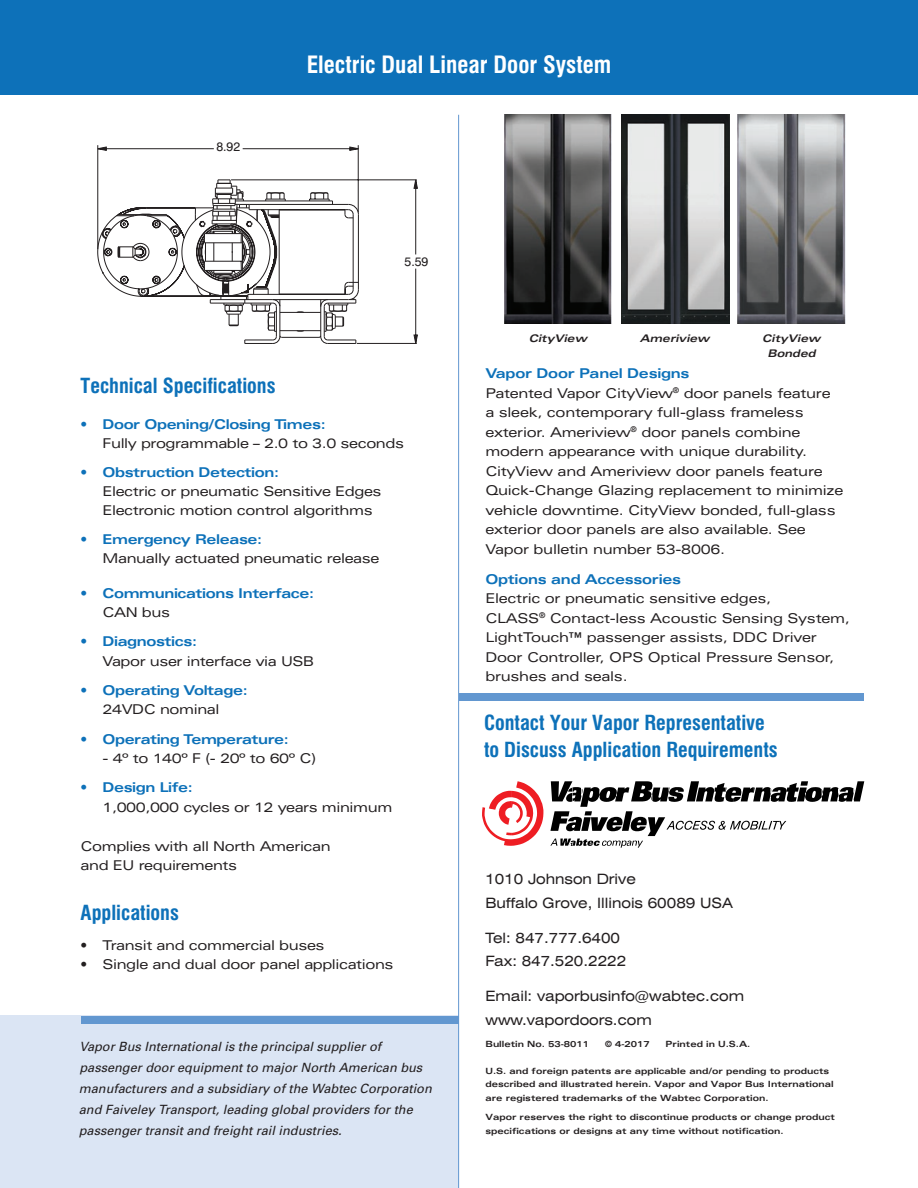
<style>
.page{position:relative;width:918px;height:1188px;background:#fff}
.page>*{position:absolute;margin:0;border:0;box-sizing:border-box;transform-origin:0 0}
.t1{font:700 condensed 23.25px "Swiss 721 BT";color:#fff}
.t2{font:italic 900 expanded 22.5px "Univers";color:#fff}
.SH_BLUE{font:700 condensed 20.25px "Swiss 721 BT";color:#0d71b9}
.intro_text{font:expanded 14.25px "Swiss 721 BT";color:#231f20}
.t3{font:expanded 13.5px/19.5px "Univers";letter-spacing:-.02em;color:#231f20}
.t4{font:700 expanded 13.5px/19.5px "Univers";letter-spacing:-.03em;color:#0d71b9;text-align:center}
.t5{font:italic 12.75px/21px "Univers";color:#231f20}
.t6{font:12.45px "Swiss 721 BT";color:#231f20}
.consult_with{font:italic 700 expanded 10.5px/15px "Univers";color:#231f20;text-align:center}
.lg{font:700 expanded 8.55px/13.5px "Univers";color:#231f20}
.s1{font-weight:400}
.s2{color:#0d71b9}
.s3{font-weight:700;color:#0d71b9}
.s4{font-weight:400;color:#231f20}
</style>
<div class="page">
<svg style="left:99px;top:147px;width:115px;height:4px"></svg>
<svg style="left:242px;top:147px;width:116px;height:4px"></svg>
<hr style="left:98px;top:145px;width:1px;height:104px;background:#231f20">
<svg style="left:98px;top:180px;width:261px;height:164px"></svg>
<hr style="left:358px;top:145px;width:1px;height:67px;background:#231f20">
<hr style="left:231px;top:180px;width:186px;height:1px;background:#231f20">
<svg style="left:414px;top:179px;width:4px;height:76px"></svg>
<hr style="left:357px;top:343px;width:60px;height:1px;background:#231f20">
<svg style="left:414px;top:268px;width:4px;height:76px"></svg>
<svg style="left:482px;top:781px;width:61px;height:65px"></svg>
<svg style="left:550px;top:781px;width:314px;height:67px"></svg>
<div style="left:0;top:0;width:918px;height:94px;background:#0d71b9"></div>
<div style="left:459px;top:693px;width:405px;height:8px;background:#6297d0"></div>
<img style="left:622px;top:115px;width:108px;height:208px">
<img style="left:504px;top:115px;width:108px;height:208px">
<img style="left:738px;top:115px;width:107px;height:208px">
<div style="left:0;top:1016px;width:459px;height:172px;background:#dbe5f4"></div>
<div style="left:81px;top:1016px;width:378px;height:8px;background:#6297d0"></div>
<hr style="left:458px;top:115px;width:1px;height:1073px;background:#6297d0">
<p class="t1" style="left:307px;top:50px;width:306px">Electric Dual Linear Door System</p>
<p class="t2" style="left:253px;top:51px;width:414px">TRANSIT BUS DOOR PANELS</p>
<p class="t6" style="left:216px;top:139px;width:25px">8.92</p>
<p class="t6" style="left:405px;top:254px;width:25px">5.59</p>
<p class="SH_BLUE" style="left:81px;top:373px;width:197px">Technical Specifications</p>
<p class="t4" style="left:81px;top:415px;width:247px"><span class="s1">•</span> Door Opening/Closing Times:</p>
<p class="t3" style="left:103px;top:433px;width:303px">Fully programmable – 2.0 to 3.0 seconds</p>
<p class="t4" style="left:81px;top:463px;width:200px"><span class="s1">•</span> Obstruction Detection:</p>
<p class="t3" style="left:103px;top:481px;width:281px">Electric or pneumatic Sensitive Edges</p>
<p class="t3" style="left:103px;top:500px;width:272px">Electronic motion control algorithms</p>
<p class="t4" style="left:81px;top:530px;width:183px"><span class="s1">•</span> Emergency Release:</p>
<p class="t3" style="left:103px;top:548px;width:278px">Manually actuated pneumatic release</p>
<p class="t4" style="left:81px;top:584px;width:235px"><span class="s1">•</span> Communications Interface:</p>
<p class="t3" style="left:103px;top:602px;width:69px">CAN bus</p>
<p class="t3" style="left:103px;top:631px;width:213px;text-indent:-22px"><span class="s2">•</span> <span class="s3">Diagnostics:<br></span>Vapor user interface via USB</p>
<p class="t4" style="left:81px;top:680px;width:169px"><span class="s1">•</span> Operating Voltage:<br><span class="s4">24VDC nominal</span></p>
<p class="t4" style="left:81px;top:729px;width:210px"><span class="s1">•</span> Operating Temperature:</p>
<p class="t3" style="left:103px;top:748px;width:215px">- 4º to 140º F (- 20º to 60º C)</p>
<p class="t4" style="left:81px;top:778px;width:114px"><span class="s1">•</span> Design Life:</p>
<p class="t3" style="left:103px;top:797px;width:291px">1,000,000 cycles or 12 years minimum</p>
<p class="t3" style="left:81px;top:836px;width:252px">Complies with all North American</p>
<p class="t3" style="left:81px;top:856px;width:158px">and EU requirements</p>
<p class="SH_BLUE" style="left:81px;top:900px;width:100px">Applications</p>
<p class="t3" style="left:81px;top:935px;width:245px">• Transit and commercial buses</p>
<p class="t3" style="left:81px;top:955px;width:315px">• Single and dual door panel applications</p>
<p class="t5" style="left:79px;top:1035px;width:303px">Vapor Bus International is the principal supplier of</p>
<p class="t5" style="left:79px;top:1056px;width:355px">passenger door equipment to major North American bus manufacturers and a subsidiary of the Wabtec Corporation and Faiveley Transport, leading global providers for the passenger transit and freight rail industries.</p>
<p class="consult_with" style="left:529px;top:331px;width:60px">CityView</p>
<p class="consult_with" style="left:762px;top:331px;width:60px">CityView<br>Bonded</p>
<p class="consult_with" style="left:640px;top:331px;width:71px">Ameriview</p>
<p class="t4" style="left:485px;top:363px;width:206px">Vapor Door Panel Designs</p>
<p class="t3" style="left:485px;top:383px;width:359px">Patented Vapor CityView<sup>®</sup> door panels feature<br>a sleek, contemporary full-glass frameless exterior. Ameriview<sup>®</sup> door panels combine modern appearance with unique durability.<br>CityView and Ameriview door panels feature Quick-Change Glazing replacement to minimize vehicle downtime. CityView bonded, full-glass exterior door panels are also available. See Vapor bulletin number 53-8006.</p>
<p class="t4" style="left:485px;top:569px;width:197px">Options and Accessories</p>
<p class="t3" style="left:485px;top:588px;width:366px">Electric or pneumatic sensitive edges,<br>CLASS<sup>®</sup> Contact-less Acoustic Sensing System, LightTouch™ passenger assists, DDC Driver Door Controller, OPS Optical Pressure Sensor, brushes and seals.</p>
<p class="SH_BLUE" style="left:484px;top:711px;width:282px">Contact Your Vapor Representative</p>
<p class="SH_BLUE" style="left:484px;top:738px;width:295px">to Discuss Application Requirements</p>
<p class="intro_text" style="left:485px;top:871px;width:152px">1010 Johnson Drive</p>
<p class="intro_text" style="left:485px;top:894px;width:249px">Buffalo Grove, Illinois 60089 USA</p>
<p class="intro_text" style="left:485px;top:929px;width:136px">Tel: 847.777.6400</p>
<p class="intro_text" style="left:485px;top:952px;width:142px">Fax: 847.520.2222</p>
<p class="intro_text" style="left:485px;top:988px;width:260px">Email: vaporbusinfo@wabtec.com</p>
<p class="intro_text" style="left:485px;top:1011px;width:168px">www.vapordoors.com</p>
<p class="lg" style="left:485px;top:1037px;width:105px">Bulletin No. 53-8011</p>
<p class="lg" style="left:605px;top:1037px;width:46px">© 4-2017</p>
<p class="lg" style="left:666px;top:1037px;width:86px">Printed in U.S.A.</p>
<p class="lg" style="left:485px;top:1064px;width:350px">U.S. and foreign patents are applicable and/or pending to products described and illustrated herein. Vapor and Vapor Bus International are registered trademarks of the Wabtec Corporation.</p>
<p class="lg" style="left:485px;top:1111px;width:351px">Vapor reserves the right to discontinue products or change product specifications or designs at any time without notification.</p>
</div>
